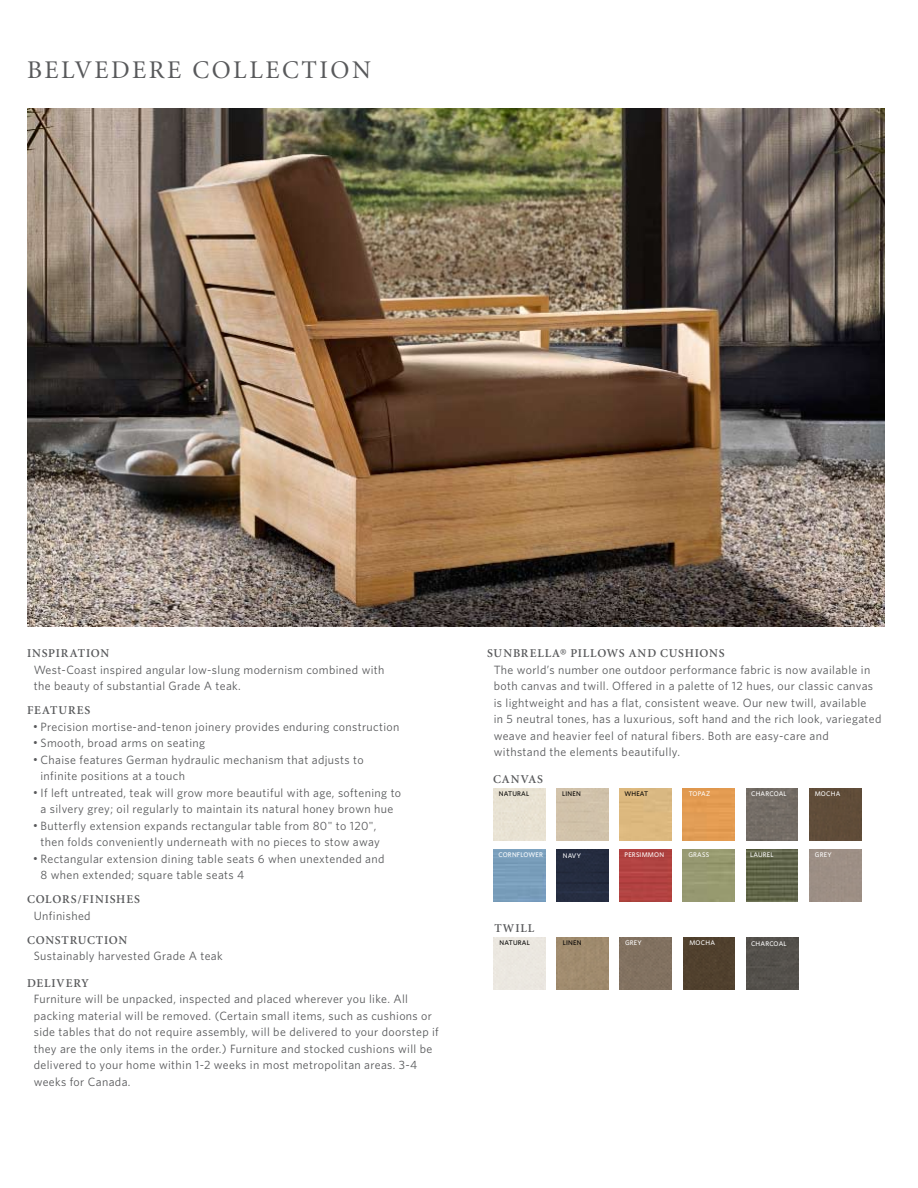
<style>
.page{position:relative;width:918px;height:1188px;background:#fff}
.page>*{position:absolute;margin:0;border:0;box-sizing:border-box;transform-origin:0 0}
.t1{font:25.5px "Minion";letter-spacing:.1em;color:#58595b}
.t2{font:12px/16.5px "Whitney";letter-spacing:.03em;color:#58595b}
.t3{font:600 12px "Minion";letter-spacing:.07em;color:#58595b}
.t4{font:500 6.75px "Whitney";letter-spacing:.03em;color:#fff}
.t5{font:500 6.75px "Whitney";letter-spacing:.03em;color:#000}
.s1{font-family:"Minion";font-weight:600;font-size:13.5px}
</style>
<div class="page">
<img style="left:27px;top:108px;width:857px;height:518px">
<div style="left:494px;top:788px;width:52px;height:52px;background:#e8e2d3"></div>
<div style="left:683px;top:788px;width:52px;height:52px;background:#e39c53"></div>
<div style="left:746px;top:788px;width:52px;height:52px;background:#736c65"></div>
<div style="left:809px;top:788px;width:53px;height:53px;background:#604c39"></div>
<div style="left:557px;top:849px;width:52px;height:52px;background:#252c40"></div>
<div style="left:620px;top:849px;width:51px;height:52px;background:#b24241"></div>
<div style="left:683px;top:849px;width:52px;height:52px;background:#979a70"></div>
<img style="left:746px;top:849px;width:52px;height:52px">
<div style="left:557px;top:938px;width:52px;height:52px;background:#a08b6e"></div>
<div style="left:620px;top:938px;width:52px;height:52px;background:#817160"></div>
<div style="left:683px;top:938px;width:52px;height:52px;background:#50402e"></div>
<div style="left:746px;top:938px;width:52px;height:52px;background:#54504b"></div>
<h1 class="t1" style="left:27px;top:57px;width:346px">BELVEDERE COLLECTION</h1>
<p class="t3" style="left:27px;top:647px;width:84px">INSPIRATION</p>
<p class="t2" style="left:34px;top:661px;width:352px">West-Coast inspired angular low-slung modernism combined with the beauty of substantial Grade A teak.</p>
<p class="t3" style="left:27px;top:704px;width:65px">FEATURES</p>
<p class="t2" style="left:33px;top:718px;width:368px"><span class="s1">•</span> Precision mortise-and-tenon joinery provides enduring construction</p>
<p class="t2" style="left:33px;top:734px;width:173px"><span class="s1">•</span> Smooth, broad arms on seating</p>
<p class="t2" style="left:40px;top:751px;width:325px;text-indent:-7px"><span class="s1">•</span> Chaise features German hydraulic mechanism that adjusts to infinite positions at a touch</p>
<p class="t2" style="left:33px;top:784px;width:369px;text-align:center"><span class="s1">•</span> If left untreated, teak will grow more beautiful with age, softening to a silvery grey; oil regularly to maintain its natural honey brown hue</p>
<p class="t2" style="left:33px;top:817px;width:348px;text-align:center"><span class="s1">•</span> Butterfly extension expands rectangular table from 80" to 120", then folds conveniently underneath with no pieces to stow away</p>
<p class="t2" style="left:40px;top:850px;width:345px;text-indent:-7px"><span class="s1">•</span> Rectangular extension dining table seats 6 when unextended and<br>8 when extended; square table seats 4</p>
<p class="t3" style="left:27px;top:893px;width:114px">COLORS/FINISHES</p>
<p class="t2" style="left:34px;top:907px;width:58px">Unfinished</p>
<p class="t3" style="left:27px;top:934px;width:102px">CONSTRUCTION</p>
<p class="t2" style="left:34px;top:947px;width:191px">Sustainably harvested Grade A teak</p>
<p class="t3" style="left:27px;top:977px;width:63px">DELIVERY</p>
<p class="t2" style="left:34px;top:991px;width:407px">Furniture will be unpacked, inspected and placed wherever you like. All packing material will be removed. (Certain small items, such as cushions or side tables that do not require assembly, will be delivered to your doorstep if they are the only items in the order.) Furniture and stocked cushions will be delivered to your home within 1-2 weeks in most metropolitan areas. 3-4 weeks for Canada.</p>
<p class="t3" style="left:487px;top:647px;width:239px">SUNBRELLA® PILLOWS AND CUSHIONS</p>
<p class="t2" style="left:494px;top:661px;width:389px">The world’s number one outdoor performance fabric is now available in both canvas and twill. Offered in a palette of 12 hues, our classic canvas is lightweight and has a flat, consistent weave. Our new twill, available<br>in 5 neutral tones, has a luxurious, soft hand and the rich look, variegated weave and heavier feel of natural fibers. Both are easy-care and withstand the elements beautifully.</p>
<p class="t3" style="left:493px;top:773px;width:10px">CANVAS</p>
<p class="t5" style="left:499px;top:789px;width:32px">NATURAL</p>
<p class="t5" style="left:562px;top:789px;width:20px">LINEN</p>
<p class="t5" style="left:624px;top:789px;width:25px">WHEAT</p>
<p class="t4" style="left:689px;top:789px;width:23px">TOPAZ</p>
<p class="t4" style="left:751px;top:790px;width:37px">CHARCOAL</p>
<p class="t4" style="left:815px;top:790px;width:27px">MOCHA</p>
<p class="t4" style="left:498px;top:851px;width:46px">CORNFLOWER</p>
<p class="t4" style="left:563px;top:851px;width:20px">NAVY</p>
<p class="t4" style="left:625px;top:851px;width:41px">PERSIMMON</p>
<p class="t4" style="left:688px;top:851px;width:22px">GRASS</p>
<p class="t4" style="left:750px;top:851px;width:25px">LAUREL</p>
<p class="t4" style="left:815px;top:851px;width:18px">GREY</p>
<p class="t3" style="left:494px;top:922px;width:18px">TWILL</p>
<p class="t5" style="left:500px;top:939px;width:32px">NATURAL</p>
<p class="t5" style="left:563px;top:939px;width:20px">LINEN</p>
<p class="t4" style="left:625px;top:939px;width:18px">GREY</p>
<p class="t4" style="left:689px;top:939px;width:27px">MOCHA</p>
<p class="t4" style="left:751px;top:939px;width:37px">CHARCOAL</p>
</div>
